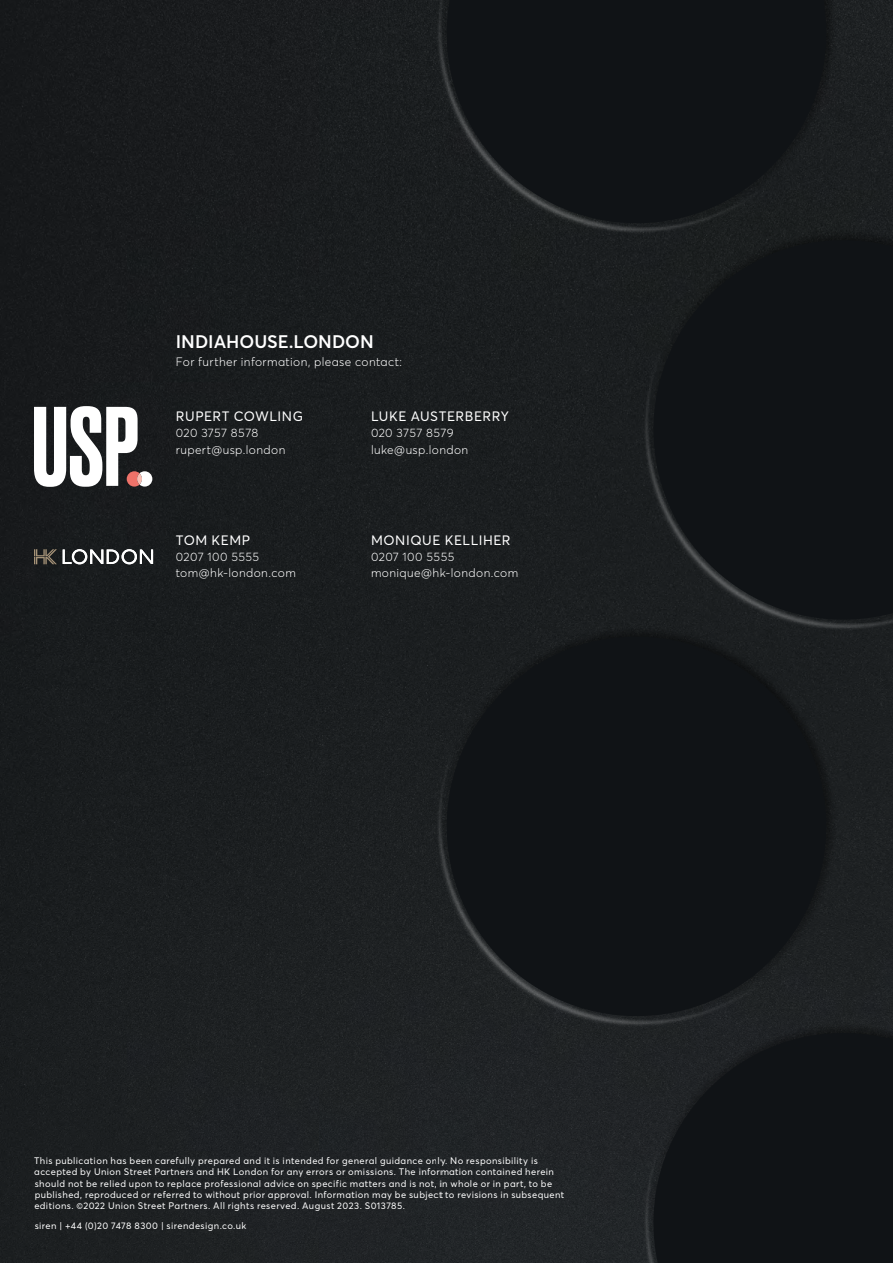
<style>
.page{position:relative;width:893px;height:1263px;background:#fff}
.page>*{position:absolute;margin:0;border:0;box-sizing:border-box;transform-origin:0 0}
.t1{font:600 18px "Averta Std";color:#fff}
.t2{font:13.5px "Averta Std";letter-spacing:.035em;color:#fff}
.t3{font:300 12px/16.2px "Averta Std";letter-spacing:.035em;color:#fff}
.t4{font:9.3px/11.2px "Averta Std";letter-spacing:.04em;color:#fff}
</style>
<div class="page">
<div style="left:0;top:0;width:436px;height:1263px;background:#1a1d1f"></div>
<div style="left:442px;top:0;width:451px;height:1263px;background:#1d2022"></div>
<svg style="left:653px;top:240px;width:240px;height:380px;fill:#101316"></svg>
<svg style="left:447px;top:0;width:379px;height:223px;fill:#101316"></svg>
<div style="left:447px;top:636px;width:379px;height:380px;background:#101316;border-radius:50%"></div>
<svg style="left:653px;top:1033px;width:240px;height:230px;fill:#101316"></svg>
<svg style="left:63px;top:549px;width:90px;height:15px"></svg>
<svg style="left:34px;top:549px;width:23px;height:15px"></svg>
<svg style="left:34px;top:406px;width:118px;height:81px"></svg>
<h1 class="t1" style="left:176px;top:331px;width:200px">INDIAHOUSE.LONDON</h1>
<p class="t3" style="left:176px;top:354px;width:228px">For further information, please contact:</p>
<h2 class="t2" style="left:176px;top:408px;width:129px">RUPERT COWLING</h2>
<p class="t3" style="left:176px;top:425px;width:111px">020 3757 8578 rupert@usp.london</p>
<h2 class="t2" style="left:176px;top:532px;width:76px">TOM KEMP</h2>
<p class="t3" style="left:176px;top:549px;width:122px">0207 100 5555 tom@hk-london.com</p>
<h2 class="t2" style="left:371px;top:408px;width:139px">LUKE AUSTERBERRY</h2>
<p class="t3" style="left:371px;top:425px;width:99px">020 3757 8579 luke@usp.london</p>
<h2 class="t2" style="left:371px;top:532px;width:141px">MONIQUE KELLIHER</h2>
<p class="t3" style="left:371px;top:549px;width:149px">0207 100 5555 monique@hk-london.com</p>
<p class="t4" style="left:34px;top:1155px;width:532px">This publication has been carefully prepared and it is intended for general guidance only. No responsibility is accepted by Union Street Partners and HK London for any errors or omissions. The information contained herein should not be relied upon to replace professional advice on specific matters and is not, in whole or in part, to be published, reproduced or referred to without prior approval. Information may be subject to revisions in subsequent editions. ©2022 Union Street Partners. All rights reserved. August 2023. S013785.</p>
<p class="t4" style="left:35px;top:1220px;width:213px">siren | +44 (0)20 7478 8300 | sirendesign.co.uk</p>
</div>
